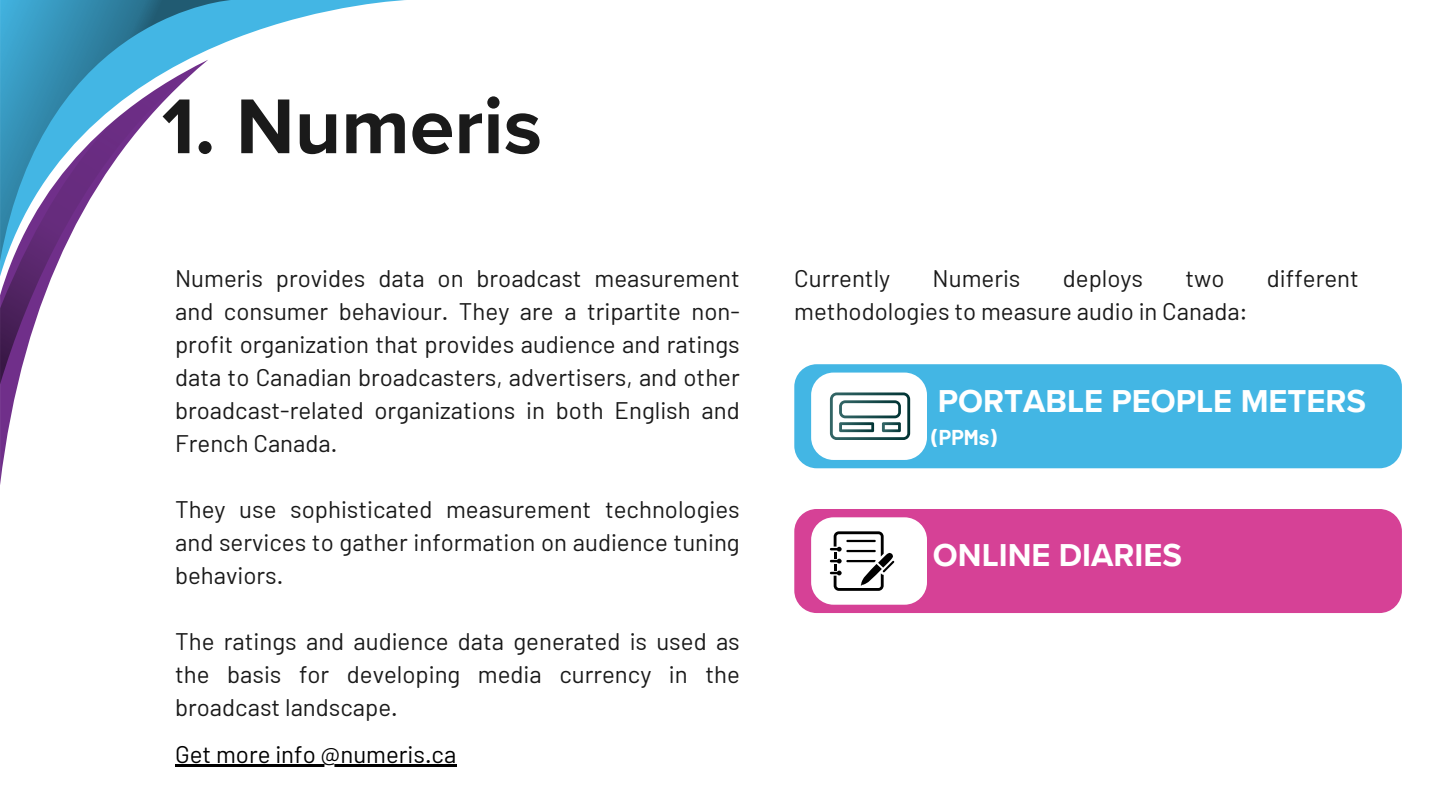
<style>
.page{position:relative;width:1440px;height:810px;background:#fff}
.page>*{position:absolute;margin:0;border:0;box-sizing:border-box;transform-origin:0 0}
.t1{font:700 80.5px "Proxima Nova";color:#1a1a1a}
.t2{font:700 32.6px "Proxima Nova";color:#fff}
.t3{font:24px/33px "Barlow";color:#1a1a1a;text-align:justify}
.t4{font:24px "Barlow";color:#000}
.t5{font:700 21px "Barlow";color:#fff}
</style>
<div class="page">
<svg style="left:0;top:384px;width:18px;height:101px"></svg>
<svg style="left:231px;top:0;width:175px;height:40px"></svg>
<svg style="left:0;top:0;width:231px;height:60px;background:#3e9bc0"></svg>
<svg style="left:0;top:60px;width:208px;height:324px"></svg>
<div style="left:794px;top:364px;width:608px;height:104px;background:#43b6e4;border-radius:22px"></div>
<div style="left:794px;top:509px;width:608px;height:104px;background:#d64196;border-radius:22px"></div>
<div style="left:811px;top:373px;width:116px;height:87px;background:#fff;border-radius:22px"></div>
<div style="left:811px;top:517px;width:116px;height:88px;background:#fff;border-radius:22px"></div>
<svg style="left:830px;top:531px;width:64px;height:60px"></svg>
<svg style="left:830px;top:392px;width:80px;height:48px"></svg>
<hr style="left:175px;top:765px;width:281px;height:2px;background:#000">
<p class="t1" style="left:162px;top:79px;width:382px">1. Numeris</p>
<h1 class="t3" style="left:175px;top:261px;width:566px">Numeris provides data on broadcast measurement and consumer behaviour. They are a tripartite non&shy;profit organization that provides audience and ratings data to Canadian broadcasters, advertisers, and other broadcast-related organizations in both English and French Canada.</h1>
<h3 class="t3" style="left:175px;top:492px;width:566px">They use sophisticated measurement technologies and services to gather information on audience tuning behaviors.</h3>
<h3 class="t3" style="left:175px;top:624px;width:566px">The ratings and audience data generated is used as the basis for developing media currency in the broadcast landscape.</h3>
<h2 class="t4" style="left:175px;top:739px;width:283px">Get more info @numeris.ca</h2>
<h3 class="t3" style="left:794px;top:261px;width:98px">Currently</h3>
<h3 class="t3" style="left:933px;top:261px;width:89px">Numeris</h3>
<h3 class="t3" style="left:1063px;top:261px;width:82px">deploys</h3>
<h3 class="t3" style="left:1185px;top:261px;width:41px">two</h3>
<h3 class="t3" style="left:1267px;top:261px;width:94px">different</h3>
<h3 class="t3" style="left:794px;top:294px;width:455px">methodologies to measure audio in Canada:</h3>
<h3 class="t2" style="left:938px;top:382px;width:430px">PORTABLE PEOPLE METERS</h3>
<p class="t5" style="left:932px;top:424px;width:67px">(PPMs)</p>
<h3 class="t2" style="left:933px;top:536px;width:251px">ONLINE DIARIES</h3>
</div>
